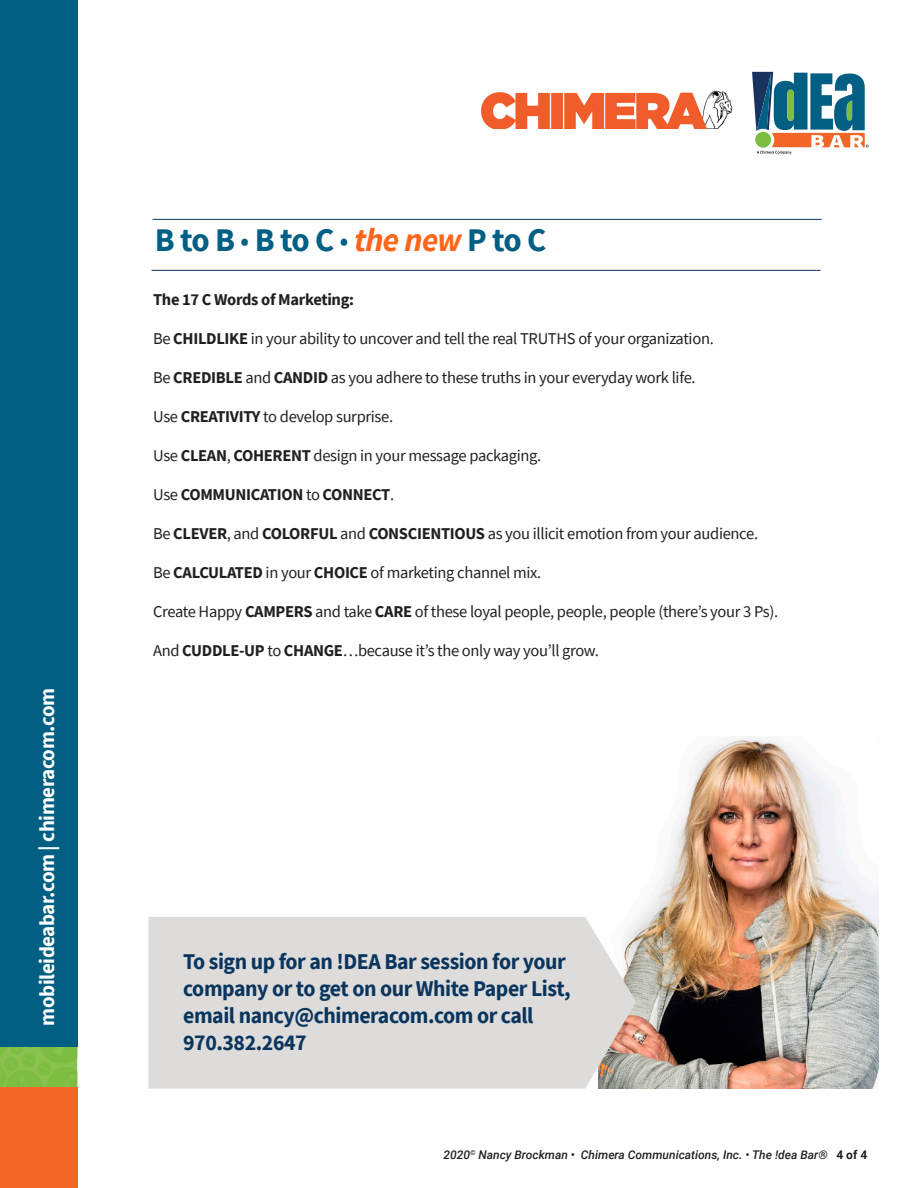
<style>
.page{position:relative;width:918px;height:1188px;background:#fff}
.page>*{position:absolute;margin:0;border:0;box-sizing:border-box;transform-origin:0 0}
.t1{font:700 33px "Source Sans Pro";color:#005f85}
.t2{font:700 22.5px/27px "Source Sans Pro";letter-spacing:-.02em;color:#0a355e}
.t3{font:700 21px "Source Sans Pro";letter-spacing:-.02em;color:#fff}
.t4{font:16.5px "Source Sans Pro";letter-spacing:-.02em;color:#231f20}
.t5{font:700 16.5px "Source Sans Pro";letter-spacing:-.02em;color:#231f20}
.t6{font:italic 500 12px "Roboto";color:#231f20}
.s1{font-weight:300}
.s2{font-style:italic;color:#ff661c}
.s3{font-weight:700}
.s4{font-weight:400}
.s5{font-weight:700;font-style:normal}
</style>
<div class="page">
<img style="left:636px;top:737px;width:242px;height:352px">
<svg style="left:0;top:1046px;width:77px;height:42px;background:#81ba47"></svg>
<div style="left:0;top:1088px;width:77px;height:100px;background:#f26728"></div>
<div style="left:0;top:0;width:77px;height:1046px;background:#015f84"></div>
<svg style="left:752px;top:72px;width:117px;height:82px"></svg>
<img style="left:480px;top:90px;width:253px;height:38px">
<hr style="left:152px;top:270px;width:669px;height:1px;background:#0a355e">
<hr style="left:153px;top:219px;width:669px;height:1px;background:#0a355e">
<div style="left:148px;top:917px;width:488px;height:172px;background:#dedcda"></div>
<p class="t3" style="left:33px;top:1026px;width:339px;rotate:-90deg">mobileideabar.com | chimeracom.com</p>
<p class="t1" style="left:155px;top:218px;width:393px">B to B <span class="s1">•</span> B to C <span class="s1">•</span> <span class="s2">the new</span> P to C</p>
<p class="t5" style="left:153px;top:288px;width:203px">The 17 C Words of Marketing:</p>
<p class="t4" style="left:153px;top:328px;width:562px">Be <span class="s3">CHILDLIKE</span> in your ability to uncover and tell the real TRUTHS of your organization.</p>
<p class="t4" style="left:153px;top:367px;width:544px">Be <span class="s3">CREDIBLE</span> and <span class="s3">CANDID</span> as you adhere to these truths in your everyday work life.</p>
<p class="t4" style="left:153px;top:406px;width:242px">Use <span class="s3">CREATIVITY</span> to develop surprise.</p>
<p class="t4" style="left:153px;top:445px;width:390px">Use <span class="s3">CLEAN</span>, <span class="s3">COHERENT</span> design in your message packaging.</p>
<p class="t5" style="left:153px;top:483px;width:243px"><span class="s4">Use</span> COMMUNICATION <span class="s4">to</span> CONNECT<span class="s4">.</span></p>
<p class="t4" style="left:153px;top:523px;width:607px">Be <span class="s3">CLEVER</span>, and <span class="s3">COLORFUL</span> and <span class="s3">CONSCIENTIOUS</span> as you illicit emotion from your audience.</p>
<p class="t4" style="left:153px;top:562px;width:390px">Be <span class="s3">CALCULATED</span> in your <span class="s3">CHOICE</span> of marketing channel mix.</p>
<p class="t4" style="left:153px;top:601px;width:627px">Create Happy <span class="s3">CAMPERS</span> and take <span class="s3">CARE</span> of these loyal people, people, people (there’s your 3 Ps).</p>
<p class="t4" style="left:153px;top:640px;width:447px">And <span class="s3">CUDDLE-UP</span> to <span class="s3">CHANGE</span>…because it’s the only way you’ll grow.</p>
<p class="t2" style="left:183px;top:947px;width:389px">To sign up for an !DEA Bar session for your company or to get on our White Paper List, email nancy@chimeracom.com or call</p>
<p class="t2" style="left:183px;top:1028px;width:125px">970.382.2647</p>
<p class="t6" style="left:443px;top:1147px;width:425px">2020<sup>©</sup> Nancy Brockman • Chimera Communications, Inc. • The !dea Bar® <span class="s5">4 of 4</span></p>
</div>
